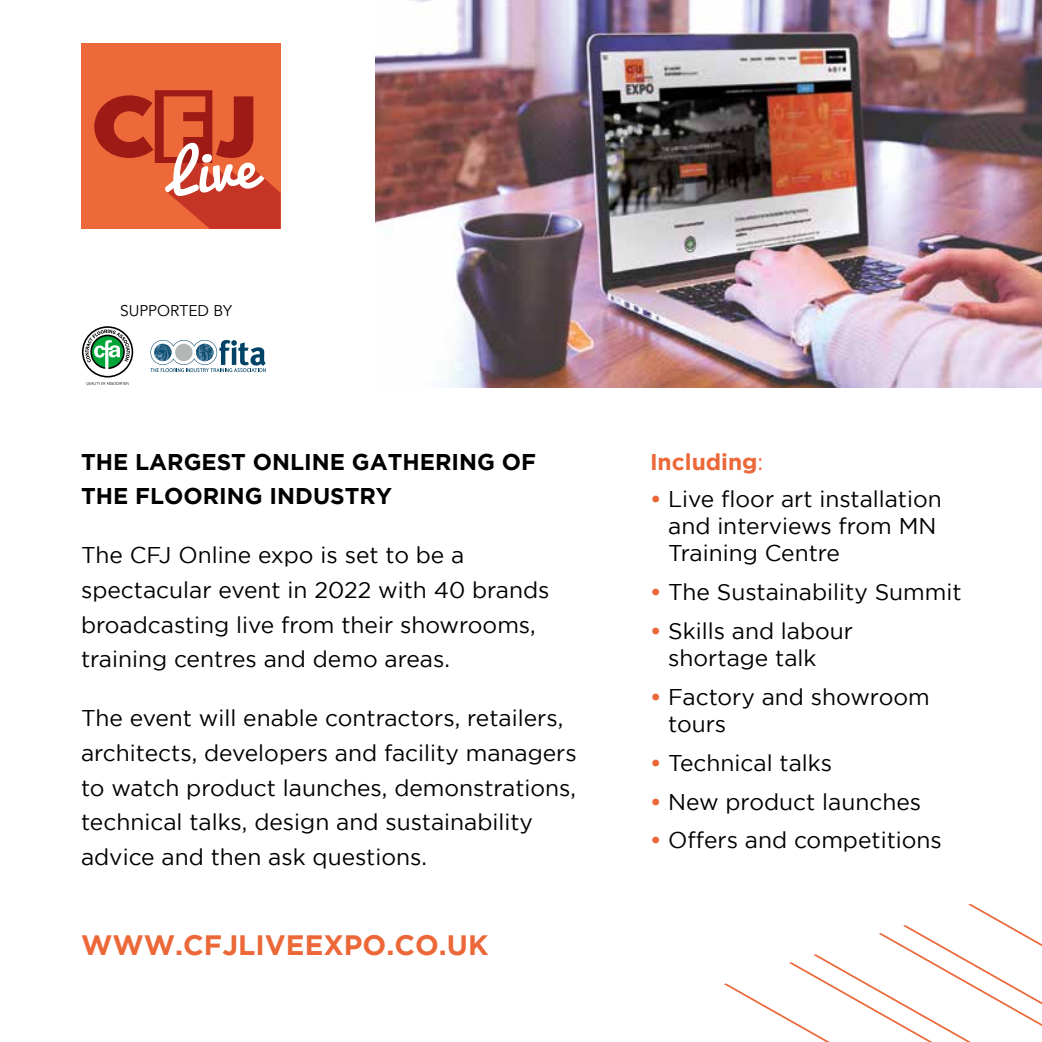
<style>
.page{position:relative;width:1042px;height:1042px;background:#fff}
.page>*{position:absolute;margin:0;border:0;box-sizing:border-box;transform-origin:0 0}
.t1{font:700 28px "Gotham";color:#ec6839}
.t2{font:22.75px/34.5px "Gotham";color:#000}
.t3{font:700 22.75px/34.5px "Gotham";color:#000}
.t4{font:700 22.75px "Gotham";color:#ec6839}
.t5{font:15.58px "Avenir";color:#000}
.s1{font-weight:400}
.s2{font-weight:700;color:#ec6839}
</style>
<div class="page">
<svg style="left:785px;top:919px;width:257px;height:123px"></svg>
<svg style="left:724px;top:904px;width:273px;height:115px"></svg>
<div style="left:81px;top:44px;width:199px;height:185px;background:#ed6939"></div>
<svg style="left:94px;top:90px;width:186px;height:139px"></svg>
<svg style="left:82px;top:326px;width:51px;height:59px"></svg>
<svg style="left:150px;top:340px;width:116px;height:33px"></svg>
<img style="left:376px;top:0;width:666px;height:387px">
<p class="t5" style="left:120px;top:301px;width:114px">SUPPORTED BY</p>
<p class="t3" style="left:81px;top:444px;width:456px">THE LARGEST ONLINE GATHERING OF<br>THE FLOORING INDUSTRY</p>
<p class="t2" style="left:81px;top:538px;width:470px">The CFJ Online expo is set to be a spectacular event in 2022 with 40 brands broadcasting live from their showrooms, training centres and demo areas.</p>
<p class="t2" style="left:81px;top:701px;width:497px">The event will enable contractors, retailers, architects, developers and facility managers to watch product launches, demonstrations, technical talks, design and sustainability advice and then ask questions.</p>
<p class="t1" style="left:81px;top:928px;width:409px">WWW.CFJLIVEEXPO.CO.UK</p>
<p class="t4" style="left:650px;top:448px;width:115px">Including<span class="s1">:</span></p>
<p class="t2" style="left:668px;top:485px;width:275px;line-height:27.3px;text-indent:-18px"><span class="s2">•</span> Live floor art installation and interviews from MN<br>Training Centre</p>
<p class="t2" style="left:650px;top:574px;width:313px"><span class="s2">•</span> The Sustainability Summit</p>
<p class="t2" style="left:668px;top:617px;width:186px;line-height:27.3px;text-indent:-18px"><span class="s2">•</span> Skills and labour shortage talk</p>
<p class="t2" style="left:668px;top:683px;width:263px;line-height:27.3px;text-indent:-18px"><span class="s2">•</span> Factory and showroom tours</p>
<p class="t2" style="left:650px;top:745px;width:184px"><span class="s2">•</span> Technical talks</p>
<p class="t2" style="left:650px;top:784px;width:273px"><span class="s2">•</span> New product launches</p>
<p class="t2" style="left:650px;top:823px;width:293px"><span class="s2">•</span> Offers and competitions</p>
</div>
